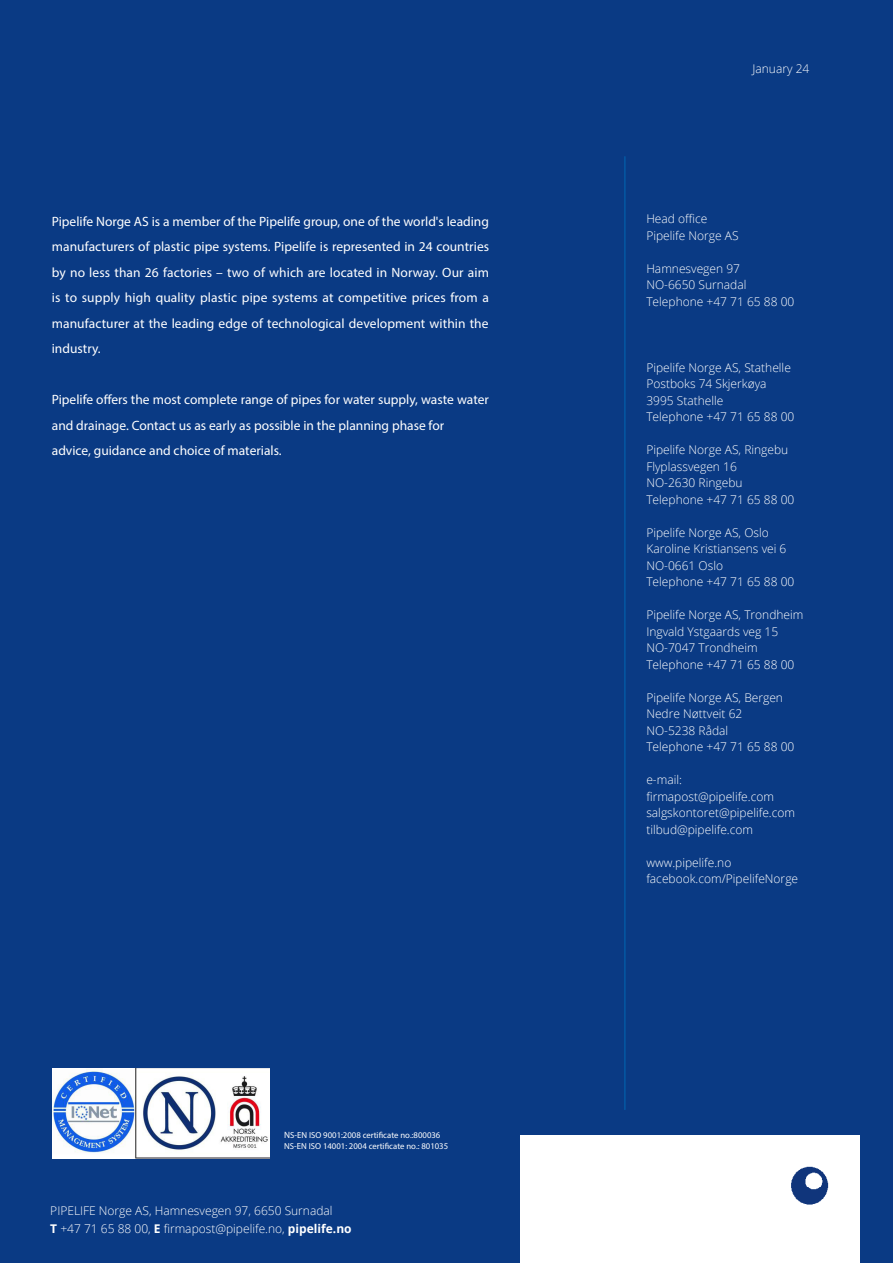
<style>
.page{position:relative;width:893px;height:1263px;background:#0a3a84}
.page>*{position:absolute;margin:0;border:0;box-sizing:border-box;transform-origin:0 0}
.t1{font:13.5px/25.5px "Myriad Pro";color:#fff;text-align:justify}
.t2{font:300 12px/16.5px "Open Sans";color:#fff}
.t3{font:8.7px/10.5px "Myriad Pro";color:#fff}
.s1{font-size:9.15px}
.s2{font-weight:700}
</style>
<div class="page">
<hr style="left:625px;top:156px;width:1px;height:954px;background:#0166b3">
<div style="left:520px;top:1135px;width:339px;height:128px;background:#fff"></div>
<img style="left:53px;top:1069px;width:216px;height:89px">
<p class="t1" style="left:52px;top:208px;width:439px">Pipelife Norge AS is a member of the Pipelife group, one of the world's leading manufacturers of plastic pipe systems. Pipelife is represented in 24 countries by no less than 26 factories – two of which are located in Norway. Our aim is to supply high quality plastic pipe systems at competitive prices from a manufacturer at the leading edge of technological development within the industry.</p>
<p class="t1" style="left:52px;top:387px;width:439px;text-align:left">Pipelife offers the most complete range of pipes for water supply, waste water and drainage. Contact us as early as possible in the planning phase for<br>advice, guidance and choice of materials.</p>
<p class="t3" style="left:284px;top:1130px;width:165px"><span class="s1">N</span>S-EN ISO 9001:2008 certificate no.:800036<br>NS-EN ISO 14001: 2004 certificate no.: 801035</p>
<p class="t2" style="left:50px;top:1202px;width:303px;line-height:18px">PIPELIFE Norge AS, Hamnesvegen 97, 6650 Surnadal<br><span class="s2">T</span> +47 71 65 88 00, <span class="s2">E</span> firmapost@pipelife.no, <span class="s2">pipelife.no</span></p>
<p class="t2" style="left:752px;top:60px;width:58px">January 24</p>
<p class="t2" style="left:646px;top:210px;width:94px">Head office<br>Pipelife Norge AS</p>
<p class="t2" style="left:646px;top:260px;width:150px">Hamnesvegen 97<br>NO-6650 Surnadal<br>Telephone +47 71 65 88 00</p>
<p class="t2" style="left:646px;top:359px;width:150px">Pipelife Norge AS, Stathelle<br>Postboks 74 Skjerkøya<br>3995 Stathelle<br>Telephone +47 71 65 88 00</p>
<p class="t2" style="left:646px;top:441px;width:150px">Pipelife Norge AS, Ringebu<br>Flyplassvegen 16<br>NO-2630 Ringebu<br>Telephone +47 71 65 88 00</p>
<p class="t2" style="left:646px;top:524px;width:150px">Pipelife Norge AS, Oslo<br>Karoline Kristiansens vei 6<br>NO-0661 Oslo<br>Telephone +47 71 65 88 00</p>
<p class="t2" style="left:646px;top:606px;width:159px">Pipelife Norge AS, Trondheim<br>Ingvald Ystgaards veg 15<br>NO-7047 Trondheim<br>Telephone +47 71 65 88 00</p>
<p class="t2" style="left:646px;top:689px;width:150px">Pipelife Norge AS, Bergen<br>Nedre Nøttveit 62<br>NO-5238 Rådal<br>Telephone +47 71 65 88 00</p>
<p class="t2" style="left:646px;top:771px;width:150px">e-mail: firmapost@pipelife.com salgskontoret@pipelife.com tilbud@pipelife.com</p>
<p class="t2" style="left:646px;top:854px;width:153px">www.pipelife.no facebook.com/PipelifeNorge</p>
</div>
